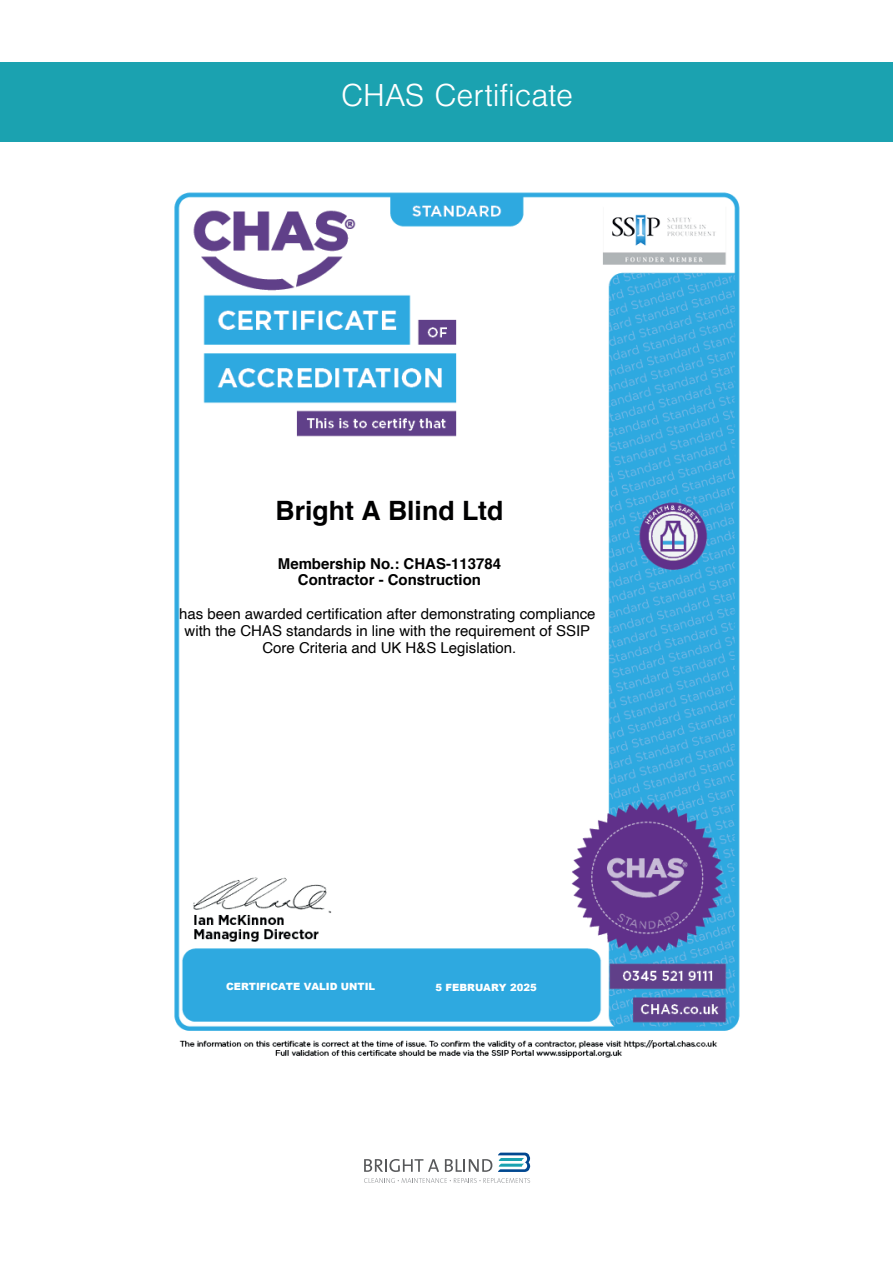
<style>
.page{position:relative;width:893px;height:1263px;background:#fff}
.page>*{position:absolute;margin:0;border:0;box-sizing:border-box;transform-origin:0 0}
.t1{font:300 33px "Nimbus San";color:#fff}
.t2{font:700 26.7px "Helvetica";color:#000001}
.t3{font:15px/16.8px "Helvetica";color:#000001;text-align:center}
.t4{font:700 15px/16.8px "Helvetica";color:#000001;text-align:center}
.t5{font:900 10.05px "Arial";color:#fff}
</style>
<div class="page">
<img style="left:174px;top:192px;width:566px;height:866px">
<div style="left:0;top:62px;width:893px;height:80px;background:#1ba2b0"></div>
<svg style="left:364px;top:1159px;width:75px;height:13px"></svg>
<svg style="left:445px;top:1159px;width:47px;height:13px"></svg>
<svg style="left:364px;top:1178px;width:166px;height:5px"></svg>
<svg style="left:498px;top:1152px;width:32px;height:20px"></svg>
<h1 class="t1" style="left:341px;top:78px;width:234px">CHAS Certificate</h1>
<h2 class="t2" style="left:276px;top:489px;width:229px">Bright A Blind Ltd</h2>
<p class="t4" style="left:278px;top:555px;width:225px">Membership No.: CHAS-113784<br>Contractor - Construction</p>
<p class="t3" style="left:179px;top:606px;width:418px">has been awarded certification after demonstrating compliance with the CHAS standards in line with the requirement of SSIP<br>Core Criteria and UK H&amp;S Legislation.</p>
<p class="t5" style="left:226px;top:979px;width:151px">CERTIFICATE VALID UNTIL</p>
<p class="t5" style="left:436px;top:980px;width:103px">5 FEBRUARY 2025</p>
</div>
